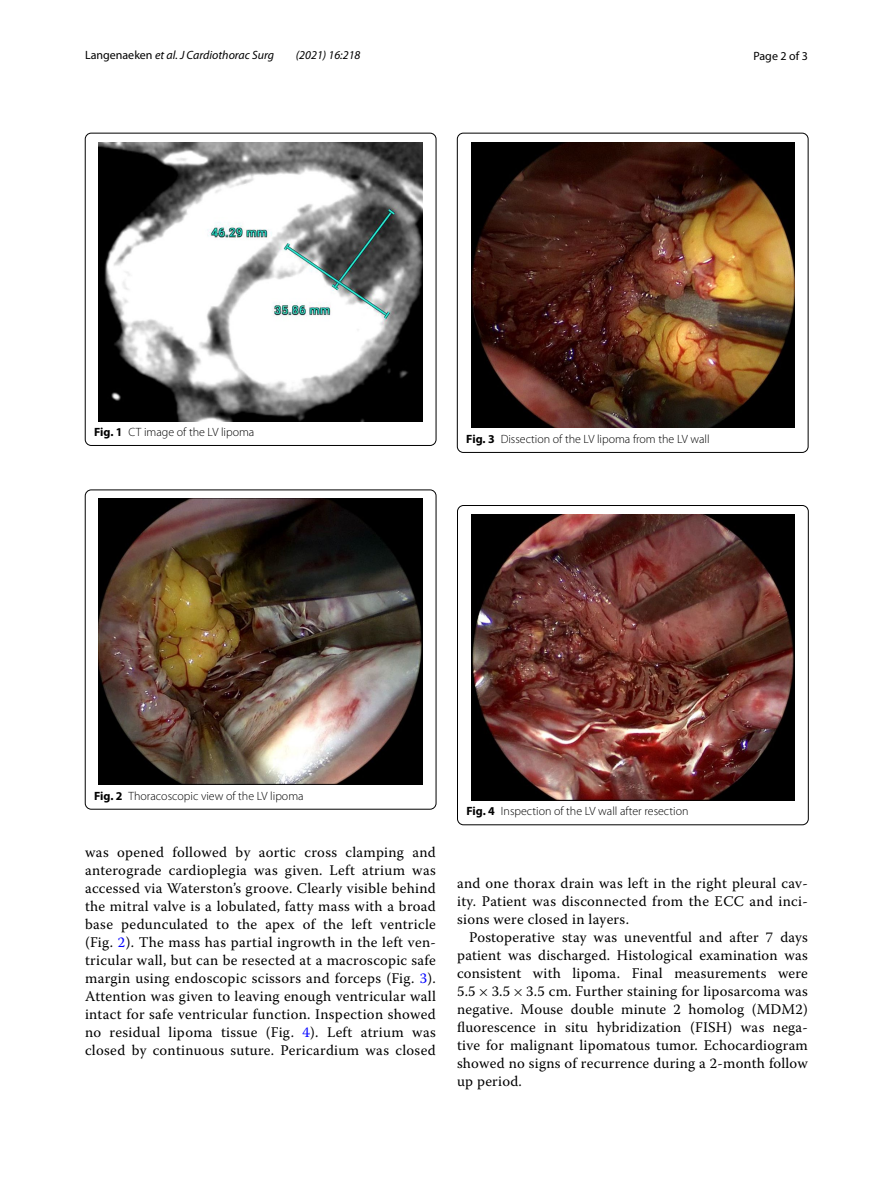
<style>
.page{position:relative;width:893px;height:1187px;background:#fff}
.page>*{position:absolute;margin:0;border:0;box-sizing:border-box;transform-origin:0 0}
.t1{font:14.7px/18px "Warnock Pro";letter-spacing:.02em;color:#000;text-align:justify}
.t2{font:300 12px "Myriad Pro";color:#000}
.t3{font:italic 12px "Myriad Pro";color:#000}
.t4{font:12px "Myriad Pro";color:#000}
.s1{font-style:normal}
.s2{font-weight:700}
.s3{color:#00f}
.s4{font-family:"MTSY"}
</style>
<div class="page">
<img style="left:99px;top:142px;width:323px;height:279px">
<div style="left:85px;top:133px;width:351px;height:312px;border:1px solid #000;border-radius:6px"></div>
<img style="left:99px;top:499px;width:323px;height:285px">
<div style="left:85px;top:489px;width:351px;height:320px;border:1px solid #000;border-radius:6px"></div>
<img style="left:471px;top:142px;width:323px;height:286px">
<div style="left:457px;top:133px;width:351px;height:319px;border:1px solid #000;border-radius:6px"></div>
<img style="left:471px;top:514px;width:323px;height:286px">
<div style="left:457px;top:505px;width:351px;height:320px;border:1px solid #000;border-radius:6px"></div>
<p class="t3" style="left:85px;top:48px;width:190px"><span class="s1">Langenaeken</span> et al. J Cardiothorac Surg</p>
<p class="t3" style="left:296px;top:48px;width:66px">(2021) 16:218</p>
<p class="t4" style="left:753px;top:48px;width:56px">Page 2 of 3</p>
<p class="t2" style="left:94px;top:426px;width:162px"><span class="s2">Fig. 1</span> CT image of the LV lipoma</p>
<p class="t2" style="left:466px;top:432px;width:245px"><span class="s2">Fig. 3</span> Dissection of the LV lipoma from the LV wall</p>
<p class="t2" style="left:94px;top:789px;width:211px"><span class="s2">Fig. 2</span> Thoracoscopic view of the LV lipoma</p>
<p class="t1" style="left:85px;top:842px;width:352px">was opened followed by aortic cross clamping and anterograde cardioplegia was given. Left atrium was accessed via Waterston’s groove. Clearly visible behind the mitral valve is a lobulated, fatty mass with a broad base pedunculated to the apex of the left ventricle (Fig. <span class="s3">2</span>). The mass has partial ingrowth in the left ven&shy;tricular wall, but can be resected at a macroscopic safe margin using endoscopic scissors and forceps (Fig. <span class="s3">3</span>).<br>Attention was given to leaving enough ventricular wall intact for safe ventricular function. Inspection showed no residual lipoma tissue (Fig. <span class="s3">4</span>). Left atrium was closed by continuous suture. Pericardium was closed</p>
<p class="t2" style="left:466px;top:804px;width:223px"><span class="s2">Fig. 4</span> Inspection of the LV wall after resection</p>
<p class="t1" style="left:457px;top:873px;width:352px">and one thorax drain was left in the right pleural cav&shy;ity. Patient was disconnected from the ECC and inci&shy;sions were closed in layers.</p>
<p class="t1" style="left:457px;top:927px;width:352px;text-indent:12px">Postoperative stay was uneventful and after 7 days patient was discharged. Histological examination was consistent with lipoma. Final measurements were 5.5<span class="s4">×</span>3.5<span class="s4">×</span>3.5 cm. Further staining for liposarcoma was negative. Mouse double minute 2 homolog (MDM2) fluorescence in situ hybridization (FISH) was nega&shy;tive for malignant lipomatous tumor. Echocardiogram showed no signs of recurrence during a 2-month follow up period.</p>
</div>
